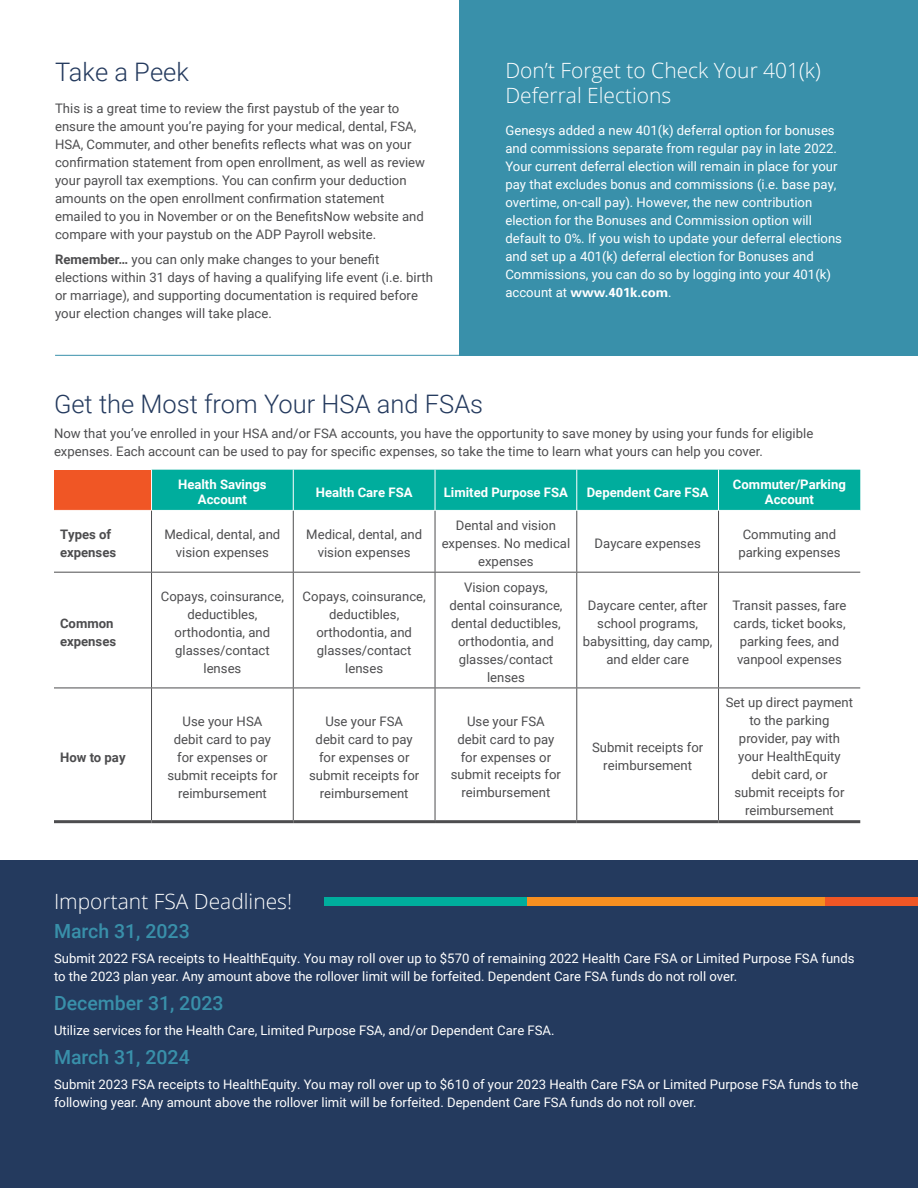
<style>
.page{position:relative;width:918px;height:1188px;background:#fff}
.page>*{position:absolute;margin:0;border:0;box-sizing:border-box;transform-origin:0 0}
.t1{font:300 25.5px "Roboto";color:#243a5e}
.t2{font:300 21px/25.2px "Open Sans";color:#fff}
.t3{font:500 19.5px "Roboto";color:#3990aa}
.t4{font:13.2px/18px "Roboto";color:#4d4d4f;text-align:center}
.t5{font:13.2px/18px "Roboto";color:#fff}
.t6{font:700 13.2px/15px "Roboto";color:#fff;text-align:center}
.t7{font:700 13.2px/18px "Roboto";color:#4d4d4f}
.t8{font:700 13.2px "Univers";color:#fff}
.s1{font-weight:700}
.s2{font-family:"Roboto";font-weight:400}
</style>
<div class="page">
<div style="left:0;top:861px;width:918px;height:327px;background:#243a5e"></div>
<div style="left:526px;top:897px;width:299px;height:9px;background:#f78f20"></div>
<div style="left:324px;top:897px;width:202px;height:9px;background:#00ad9d"></div>
<div style="left:825px;top:897px;width:93px;height:9px;background:#f05625"></div>
<div style="left:459px;top:0;width:459px;height:355px;background:#3990aa"></div>
<div style="left:54px;top:470px;width:98px;height:40px;background:#f05625"></div>
<div style="left:152px;top:470px;width:708px;height:40px;background:#00ad9d"></div>
<hr style="left:151px;top:470px;width:1px;height:40px;background:#fff">
<hr style="left:293px;top:470px;width:1px;height:40px;background:#fff">
<hr style="left:435px;top:470px;width:1px;height:40px;background:#fff">
<hr style="left:576px;top:470px;width:1px;height:40px;background:#fff">
<hr style="left:718px;top:470px;width:1px;height:40px;background:#fff">
<hr style="left:151px;top:511px;width:1px;height:61px;background:#4d4d4f">
<hr style="left:293px;top:511px;width:1px;height:61px;background:#4d4d4f">
<hr style="left:435px;top:511px;width:1px;height:61px;background:#4d4d4f">
<hr style="left:576px;top:511px;width:1px;height:61px;background:#4d4d4f">
<hr style="left:718px;top:511px;width:1px;height:61px;background:#4d4d4f">
<hr style="left:54px;top:572px;width:98px;height:1px;background:#4d4d4f">
<hr style="left:152px;top:572px;width:141px;height:1px;background:#4d4d4f">
<hr style="left:151px;top:573px;width:1px;height:115px;background:#4d4d4f">
<hr style="left:293px;top:572px;width:142px;height:1px;background:#4d4d4f">
<hr style="left:293px;top:573px;width:1px;height:115px;background:#4d4d4f">
<hr style="left:435px;top:572px;width:142px;height:1px;background:#4d4d4f">
<hr style="left:435px;top:573px;width:1px;height:115px;background:#4d4d4f">
<hr style="left:577px;top:572px;width:142px;height:1px;background:#4d4d4f">
<hr style="left:576px;top:573px;width:1px;height:115px;background:#4d4d4f">
<hr style="left:719px;top:572px;width:141px;height:1px;background:#4d4d4f">
<hr style="left:718px;top:573px;width:1px;height:115px;background:#4d4d4f">
<hr style="left:54px;top:688px;width:98px;height:1px;background:#4d4d4f">
<hr style="left:152px;top:688px;width:141px;height:1px;background:#4d4d4f">
<hr style="left:151px;top:688px;width:1px;height:132px;background:#4d4d4f">
<hr style="left:293px;top:688px;width:142px;height:1px;background:#4d4d4f">
<hr style="left:293px;top:688px;width:1px;height:132px;background:#4d4d4f">
<hr style="left:435px;top:688px;width:142px;height:1px;background:#4d4d4f">
<hr style="left:435px;top:688px;width:1px;height:132px;background:#4d4d4f">
<hr style="left:577px;top:688px;width:142px;height:1px;background:#4d4d4f">
<hr style="left:576px;top:688px;width:1px;height:132px;background:#4d4d4f">
<hr style="left:719px;top:688px;width:141px;height:1px;background:#4d4d4f">
<hr style="left:718px;top:688px;width:1px;height:132px;background:#4d4d4f">
<hr style="left:54px;top:820px;width:98px;height:3px;background:#4d4d4f">
<hr style="left:152px;top:820px;width:141px;height:3px;background:#4d4d4f">
<hr style="left:293px;top:820px;width:142px;height:3px;background:#4d4d4f">
<hr style="left:435px;top:820px;width:142px;height:3px;background:#4d4d4f">
<hr style="left:577px;top:820px;width:142px;height:3px;background:#4d4d4f">
<hr style="left:719px;top:820px;width:141px;height:3px;background:#4d4d4f">
<hr style="left:55px;top:355px;width:863px;height:1px;background:#3990aa">
<h1 class="t1" style="left:55px;top:54px;width:135px">Take a Peek</h1>
<p class="t4" style="left:55px;top:99px;width:372px;text-align:left">This is a great time to review the first paystub of the year to ensure the amount you’re paying for your medical, dental, FSA, HSA, Commuter, and other benefits reflects what was on your confirmation statement from open enrollment, as well as review your payroll tax exemptions. You can confirm your deduction amounts on the open enrollment confirmation statement emailed to you in November or on the BenefitsNow website and compare with your paystub on the ADP Payroll website.</p>
<p class="t4" style="left:55px;top:250px;width:380px;text-align:left"><span class="s1">Remember…</span> you can only make changes to your benefit elections within 31 days of having a qualifying life event (i.e. birth or marriage), and supporting documentation is required before your election changes will take place.</p>
<h2 class="t2" style="left:505px;top:57px;width:317px">Don’t Forget to Check Your 401(k)<br>Deferral Elections</h2>
<p class="t5" style="left:505px;top:121px;width:338px">Genesys added a new 401(k) deferral option for bonuses and commissions separate from regular pay in late 2022.<br>Your current deferral election will remain in place for your pay that excludes bonus and commissions (i.e. base pay, overtime, on-call pay). However, the new contribution election for the Bonuses and Commission option will default to 0%. If you wish to update your deferral elections and set up a 401(k) deferral election for Bonuses and Commissions, you can do so by logging into your 401(k)</p>
<p class="t8" style="left:505px;top:284px;width:168px"><span class="s2">account at</span> www.401k.com<span class="s2">.</span></p>
<h1 class="t1" style="left:54px;top:386px;width:431px">Get the Most from Your HSA and FSAs</h1>
<p class="t4" style="left:54px;top:424px;width:761px;text-align:left">Now that you’ve enrolled in your HSA and/or FSA accounts, you have the opportunity to save money by using your funds for eligible expenses. Each account can be used to pay for specific expenses, so take the time to learn what yours can help you cover.</p>
<p class="t6" style="left:178px;top:477px;width:90px">Health Savings<br>Account</p>
<p class="t6" style="left:316px;top:484px;width:98px">Health Care FSA</p>
<p class="t6" style="left:444px;top:484px;width:126px">Limited Purpose FSA</p>
<p class="t6" style="left:587px;top:484px;width:123px">Dependent Care FSA</p>
<p class="t6" style="left:733px;top:477px;width:114px">Commuter/Parking<br>Account</p>
<p class="t7" style="left:60px;top:525px;width:58px">Types of expenses</p>
<p class="t4" style="left:165px;top:525px;width:117px">Medical, dental, and vision expenses</p>
<p class="t4" style="left:306px;top:525px;width:117px">Medical, dental, and vision expenses</p>
<p class="t4" style="left:442px;top:516px;width:130px">Dental and vision expenses. No medical expenses</p>
<p class="t4" style="left:595px;top:534px;width:108px">Daycare expenses</p>
<p class="t4" style="left:738px;top:525px;width:104px">Commuting and parking expenses</p>
<p class="t7" style="left:60px;top:614px;width:58px">Common expenses</p>
<p class="t7" style="left:60px;top:747px;width:67px">How to pay</p>
<p class="t4" style="left:161px;top:587px;width:125px">Copays, coinsurance, deductibles, orthodontia, and glasses/contact lenses</p>
<p class="t4" style="left:303px;top:587px;width:125px">Copays, coinsurance, deductibles, orthodontia, and glasses/contact lenses</p>
<p class="t4" style="left:449px;top:578px;width:115px">Vision copays, dental coinsurance, dental deductibles, orthodontia, and glasses/contact lenses</p>
<p class="t4" style="left:167px;top:711px;width:112px">Use your HSA debit card to pay for expenses or submit receipts for reimbursement</p>
<p class="t4" style="left:309px;top:711px;width:112px">Use your FSA debit card to pay for expenses or submit receipts for reimbursement</p>
<p class="t4" style="left:451px;top:711px;width:112px">Use your FSA debit card to pay for expenses or submit receipts for reimbursement</p>
<p class="t4" style="left:583px;top:596px;width:131px">Daycare center, after school programs, babysitting, day camp, and elder care</p>
<p class="t4" style="left:732px;top:596px;width:116px">Transit passes, fare cards, ticket books, parking fees, and vanpool expenses</p>
<p class="t4" style="left:592px;top:738px;width:113px">Submit receipts for reimbursement</p>
<p class="t4" style="left:726px;top:693px;width:129px">Set up direct payment to the parking provider, pay with your HealthEquity debit card, or<br>submit receipts for reimbursement</p>
<h2 class="t2" style="left:54px;top:888px;width:240px">Important FSA Deadlines!</h2>
<h3 class="t3" style="left:54px;top:918px;width:137px">March 31, 2023</h3>
<p class="t5" style="left:54px;top:949px;width:802px">Submit 2022 FSA receipts to HealthEquity. You may roll over up to $570 of remaining 2022 Health Care FSA or Limited Purpose FSA funds to the 2023 plan year. Any amount above the rollover limit will be forfeited. Dependent Care FSA funds do not roll over.</p>
<h3 class="t3" style="left:54px;top:990px;width:171px">December 31, 2023</h3>
<p class="t5" style="left:54px;top:1021px;width:502px">Utilize services for the Health Care, Limited Purpose FSA, and/or Dependent Care FSA.</p>
<h3 class="t3" style="left:54px;top:1044px;width:137px">March 31, 2024</h3>
<p class="t5" style="left:54px;top:1075px;width:806px">Submit 2023 FSA receipts to HealthEquity. You may roll over up to $610 of your 2023 Health Care FSA or Limited Purpose FSA funds to the following year. Any amount above the rollover limit will be forfeited. Dependent Care FSA funds do not roll over.</p>
</div>
